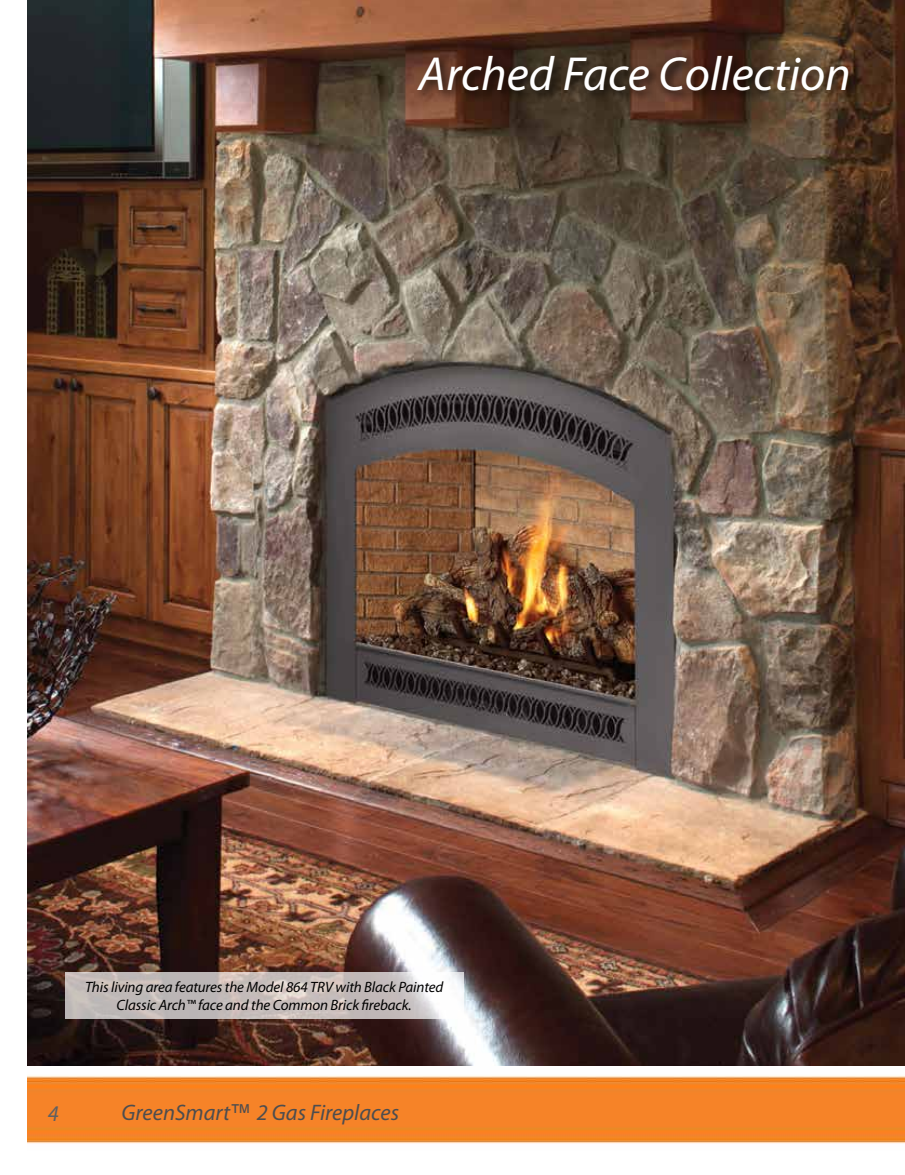
<style>
.page{position:relative;width:905px;height:1175px;background:#fff}
.page>*{position:absolute;margin:0;border:0;box-sizing:border-box;transform-origin:0 0}
.t1{font:italic 48px "Myriad Pro";color:#fff}
.t2{font:italic 22.5px "Myriad Pro";color:#4d4d4f}
.t3{font:italic 22.5px "Myriad Pro";color:#5f6062}
.t4{font:italic 15px/18px "Myriad Pro";letter-spacing:-.01em;color:#000;text-align:center}
.s1{font-family:"Gill Sans"}
</style>
<div class="page">
<img style="left:27px;top:0;width:877px;height:1144px">
<div style="left:414px;top:52px;width:446px;height:50px;background:#000;opacity:.75"></div>
<svg style="left:65px;top:972px;width:398px;height:47px;background:#cbc3c1"></svg>
<h1 class="t1" style="left:418px;top:44px;width:434px">Arched Face Collection</h1>
<p class="t4" style="left:85px;top:978px;width:360px">This living area features the Model 864 TRV with Black Painted<br>Classic Arch™ face and the Common Brick fireback.</p>
<h2 class="t3" style="left:48px;top:1099px;width:13px">4</h2>
<h2 class="t2" style="left:122px;top:1098px;width:279px">GreenSmart<span class="s1">™</span> 2 Gas Fireplaces</h2>
</div>
